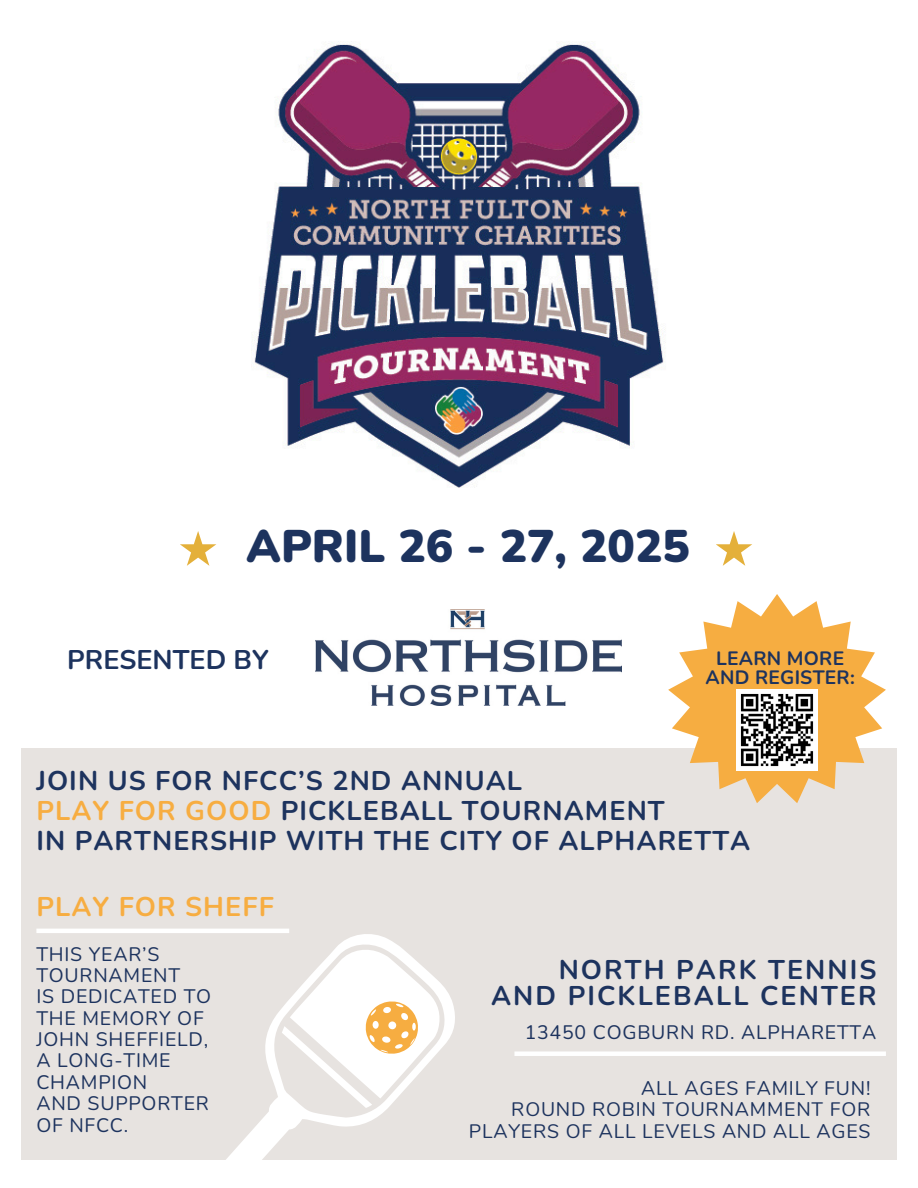
<style>
.page{position:relative;width:918px;height:1188px;background:#fff}
.page>*{position:absolute;margin:0;border:0;box-sizing:border-box;transform-origin:0 0}
.t1{font:900 45.75px "Nunito";color:#1d335e}
.t2{font:700 27px/30.3px "Nunito";letter-spacing:.04em;color:#1d335e}
.t3{font:700 27px/25.8px "Nunito";letter-spacing:.08em;color:#1d335e;text-align:right}
.t4{font:700 27px "Nunito";letter-spacing:.04em;color:#f7ad41}
.t5{font:700 27px "Nunito";color:#1d335e}
.t6{font:19.5px "Nunito";letter-spacing:.04em;color:#1d335e}
.t7{font:700 19.35px/19px "Nunito";letter-spacing:.01em;color:#1d335e;text-align:center}
.s1{color:#f7ad41}
</style>
<div class="page">
<div style="left:21px;top:748px;width:876px;height:412px;background:#e7e3e0"></div>
<svg style="left:188px;top:928px;width:267px;height:232px"></svg>
<svg style="left:281px;top:943px;width:166px;height:170px"></svg>
<img style="left:251px;top:44px;width:413px;height:444px">
<div style="left:514px;top:1051px;width:372px;height:5px;background:#fff"></div>
<svg style="left:668px;top:594px;width:218px;height:209px;fill:#f6ad41"></svg>
<img style="left:736px;top:689px;width:82px;height:81px">
<svg style="left:716px;top:531px;width:36px;height:35px"></svg>
<hr style="left:36px;top:929px;width:253px;height:4px;background:#fff">
<img style="left:315px;top:610px;width:306px;height:95px">
<svg style="left:180px;top:531px;width:36px;height:35px"></svg>
<p class="t1" style="left:246px;top:516px;width:445px">APRIL 26 - 27, 2025</p>
<p class="t5" style="left:67px;top:642px;width:203px">PRESENTED BY</p>
<p class="t7" style="left:706px;top:649px;width:151px">LEARN MORE<br>AND REGISTER:</p>
<p class="t2" style="left:36px;top:766px;width:715px">JOIN US FOR NFCC’S 2ND ANNUAL<br><span class="s1">PLAY FOR GOOD</span> PICKLEBALL TOURNAMENT<br>IN PARTNERSHIP WITH THE CITY OF ALPHARETTA</p>
<p class="t4" style="left:36px;top:888px;width:239px">PLAY FOR SHEFF</p>
<p class="t6" style="left:36px;top:941px;width:125px">THIS YEAR’S</p>
<p class="t6" style="left:36px;top:962px;width:145px">TOURNAMENT</p>
<p class="t6" style="left:36px;top:984px;width:176px">IS DEDICATED TO</p>
<h2 class="t6" style="left:36px;top:1005px;width:169px">THE MEMORY OF</h2>
<h2 class="t6" style="left:36px;top:1026px;width:173px">JOHN SHEFFIELD,</h2>
<p class="t6" style="left:36px;top:1048px;width:136px">A LONG-TIME</p>
<p class="t6" style="left:36px;top:1069px;width:113px">CHAMPION</p>
<p class="t6" style="left:36px;top:1091px;width:174px">AND SUPPORTER</p>
<p class="t6" style="left:36px;top:1112px;width:93px">OF NFCC.</p>
<p class="t3" style="left:491px;top:957px;width:387px">NORTH PARK TENNIS<br>AND PICKLEBALL CENTER</p>
<h3 class="t6" style="left:525px;top:1020px;width:353px">13450 COGBURN RD. ALPHARETTA</h3>
<p class="t6" style="left:641px;top:1075px;width:231px">ALL AGES FAMILY FUN!</p>
<h2 class="t6" style="left:511px;top:1097px;width:361px">ROUND ROBIN TOURNAMMENT FOR</h2>
<h2 class="t6" style="left:469px;top:1118px;width:403px">PLAYERS OF ALL LEVELS AND ALL AGES</h2>
</div>
